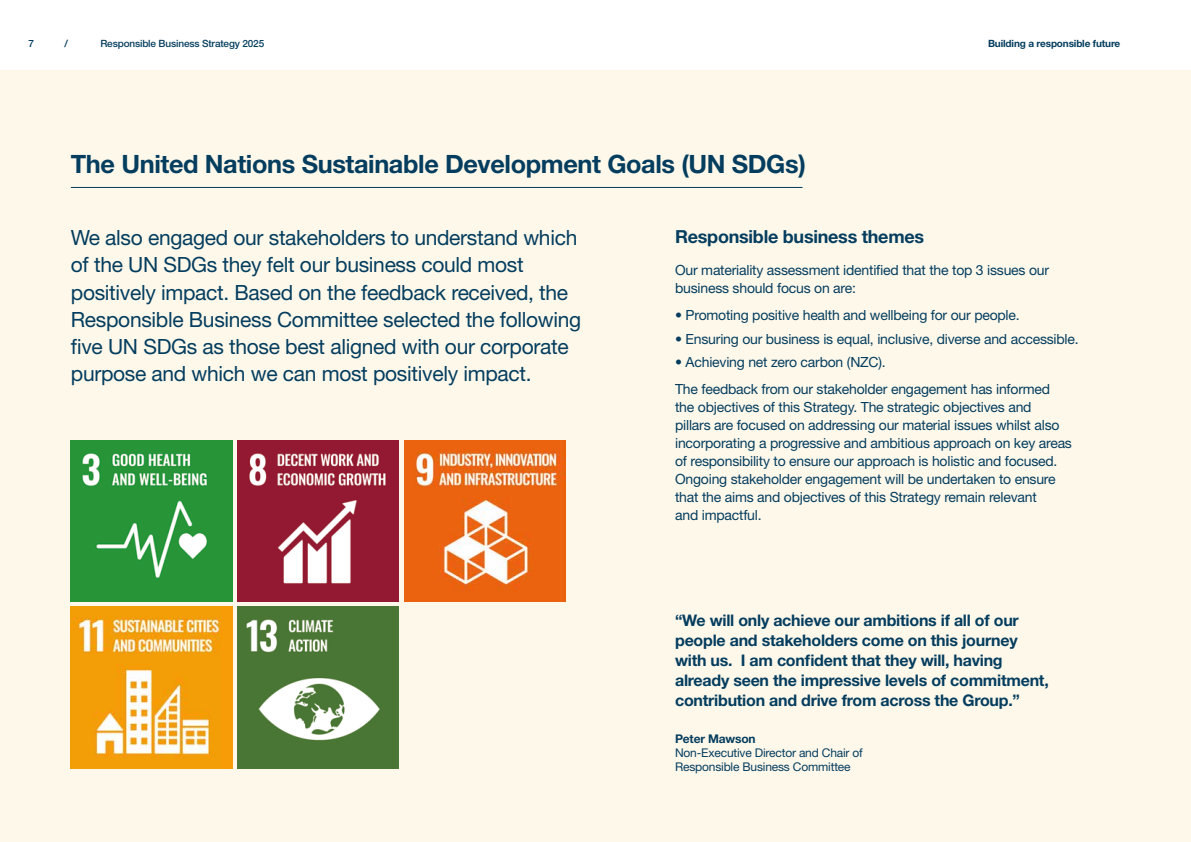
<style>
.page{position:relative;width:1191px;height:842px;background:#fff}
.page>*{position:absolute;margin:0;border:0;box-sizing:border-box;transform-origin:0 0}
.t1{font:700 25.3px "Helvetica Neue LT Std";letter-spacing:-.015em;color:#043d5e}
.t2{font:21px/27px "Helvetica Neue LT Std";letter-spacing:-.015em;color:#043d5e}
.t3{font:700 18px "Helvetica Neue LT Std";letter-spacing:-.015em;color:#043d5e}
.t4{font:700 16px/20px "Helvetica Neue LT Std";letter-spacing:-.015em;color:#043d5e}
.t5{font:14px/18px "Helvetica Neue LT Std";letter-spacing:-.015em;color:#043d5e}
.t6{font:12px/14px "Helvetica Neue LT Std";letter-spacing:-.015em;color:#043d5e}
.t7{font:700 12px "Helvetica Neue LT Std";letter-spacing:-.015em;color:#043d5e}
.t8{font:500 10px "Helvetica Neue LT Std";letter-spacing:-.015em;color:#043d5e}
.t9{font:700 10px "Helvetica Neue LT Std";letter-spacing:-.015em;color:#043d5e}
</style>
<div class="page">
<div style="left:0;top:71px;width:1191px;height:771px;background:#fef8eb"></div>
<img style="left:71px;top:440px;width:161px;height:161px">
<img style="left:237px;top:607px;width:162px;height:161px">
<img style="left:404px;top:440px;width:161px;height:161px">
<img style="left:71px;top:607px;width:161px;height:161px">
<img style="left:237px;top:440px;width:162px;height:161px">
<hr style="left:71px;top:187px;width:731px;height:1px;background:#043d5e">
<p class="t8" style="left:28px;top:38px;width:7px">7</p>
<p class="t8" style="left:64px;top:38px;width:5px">/</p>
<p class="t8" style="left:100px;top:38px;width:165px">Responsible Business Strategy 2025</p>
<p class="t9" style="left:988px;top:38px;width:134px">Building a responsible future</p>
<h1 class="t1" style="left:71px;top:148px;width:736px">The United Nations Sustainable Development Goals (UN SDGs)</h1>
<p class="t2" style="left:71px;top:224px;width:512px">We also engaged our stakeholders to understand which of the UN SDGs they felt our business could most positively impact. Based on the feedback received, the Responsible Business Committee selected the following five UN SDGs as those best aligned with our corporate purpose and which we can most positively impact.</p>
<p class="t3" style="left:675px;top:226px;width:250px">Responsible business themes</p>
<p class="t5" style="left:675px;top:261px;width:375px">Our materiality assessment identified that the top 3 issues our business should focus on are:</p>
<p class="t5" style="left:675px;top:306px;width:346px">• Promoting positive health and wellbeing for our people.</p>
<p class="t5" style="left:675px;top:329px;width:405px">• Ensuring our business is equal, inclusive, diverse and accessible.</p>
<p class="t5" style="left:675px;top:349px;width:376px;line-height:26.5px">• Achieving net zero carbon (NZC).<br>The feedback from our stakeholder engagement has informed</p>
<p class="t5" style="left:675px;top:398px;width:398px">the objectives of this Strategy. The strategic objectives and<br>pillars are focused on addressing our material issues whilst also incorporating a progressive and ambitious approach on key areas of responsibility to ensure our approach is holistic and focused.<br>Ongoing stakeholder engagement will be undertaken to ensure that the aims and objectives of this Strategy remain relevant<br>and impactful.</p>
<p class="t4" style="left:675px;top:610px;width:375px">“We will only achieve our ambitions if all of our people and stakeholders come on this journey with us. I am confident that they will, having already seen the impressive levels of commitment, contribution and drive from across the Group.”</p>
<p class="t7" style="left:675px;top:731px;width:82px">Peter Mawson</p>
<p class="t6" style="left:675px;top:746px;width:189px">Non-Executive Director and Chair of<br>Responsible Business Committee</p>
</div>
